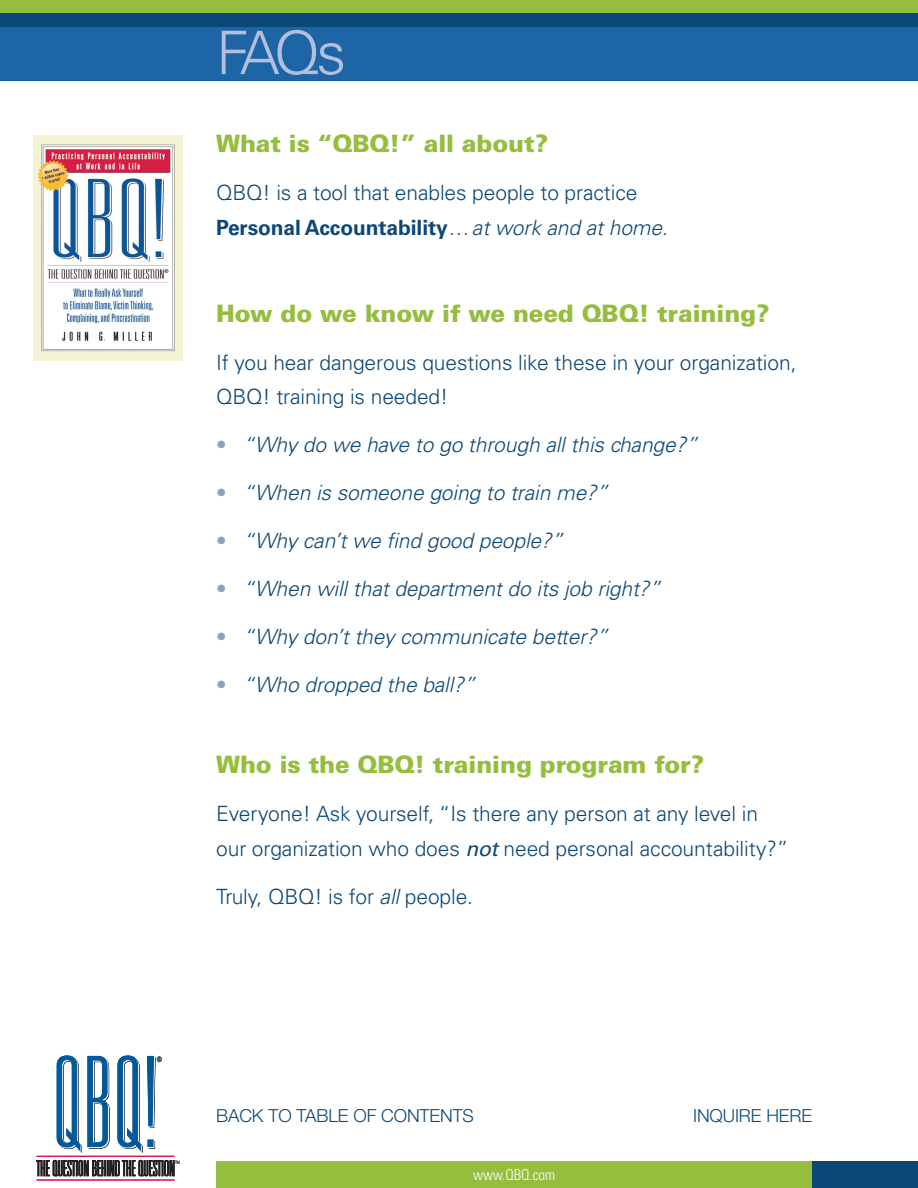
<style>
.page{position:relative;width:918px;height:1188px;background:#fff}
.page>*{position:absolute;margin:0;border:0;box-sizing:border-box;transform-origin:0 0}
.t1{font:300 60px "Univers LT Std";color:#b4bfdd}
.t2{font:900 24px "Univers LT Std";letter-spacing:-.005em;color:#95bd3e}
.t3{font:300 21px/34.5px "Univers LT Std";letter-spacing:-.005em;color:#0c4877}
.t4{font:italic 300 21px "Univers LT Std";letter-spacing:-.005em;color:#0c4877}
.t5{font:300 18px "Helvetica Neue LT Std";letter-spacing:-.005em;color:#0c4877}
.t6{font:300 condensed 15px "Univers LT Std";letter-spacing:-.005em;color:#fff}
.t7{font:300 condensed 7.35px "Univers";color:#231f20;scale:.84 1}
.s1{font-weight:700}
.s2{font-style:italic}
.s3{font-style:normal;color:#8c9fcb}
.s4{font-weight:400;font-style:italic}
</style>
<div class="page">
<div style="left:0;top:0;width:918px;height:14px;background:#95bd3e"></div>
<div style="left:0;top:14px;width:918px;height:13px;background:#0c4877"></div>
<div style="left:0;top:27px;width:918px;height:54px;background:#1d65a7"></div>
<div style="left:812px;top:1161px;width:106px;height:27px;background:#0c4877"></div>
<div style="left:216px;top:1161px;width:596px;height:27px;background:#95bd3e"></div>
<hr style="left:37px;top:1156px;width:137px;height:1px;background:#d10e40">
<hr style="left:37px;top:1180px;width:137px;height:1px;background:#d10e40">
<svg style="left:36px;top:1160px;width:138px;height:16px"></svg>
<svg style="left:57px;top:1056px;width:99px;height:97px"></svg>
<img style="left:34px;top:135px;width:149px;height:226px">
<h1 class="t1" style="left:216px;top:17px;width:132px">FAQs</h1>
<p class="t2" style="left:216px;top:129px;width:333px">What is “QBQ!” all about?</p>
<p class="t3" style="left:216px;top:176px;width:453px">QBQ! is a tool that enables people to practice<br><span class="s1">Personal Accountability</span>…<span class="s2">at work and at home</span>.</p>
<p class="t2" style="left:216px;top:298px;width:555px">How do we know if we need QBQ! training?</p>
<p class="t3" style="left:216px;top:345px;width:582px">If you hear dangerous questions like these in your organization,<br>QBQ! training is needed!</p>
<p class="t4" style="left:216px;top:432px;width:483px"><span class="s3">•</span> “Why do we have to go through all this change?”</p>
<p class="t4" style="left:216px;top:480px;width:394px"><span class="s3">•</span> “When is someone going to train me?”</p>
<p class="t4" style="left:216px;top:528px;width:349px"><span class="s3">•</span> “Why can’t we find good people?”</p>
<p class="t4" style="left:216px;top:576px;width:446px"><span class="s3">•</span> “When will that department do its job right?”</p>
<p class="t4" style="left:216px;top:624px;width:394px"><span class="s3">•</span> “Why don’t they communicate better?”</p>
<p class="t4" style="left:216px;top:672px;width:261px"><span class="s3">•</span> “Who dropped the ball?”</p>
<p class="t2" style="left:216px;top:750px;width:489px">Who is the QBQ! training program for?</p>
<p class="t3" style="left:216px;top:797px;width:574px">Everyone! Ask yourself, “Is there any person at any level in our organization who does <span class="s4">not</span> need personal accountability?”</p>
<p class="t3" style="left:216px;top:879px;width:258px">Truly, QBQ! is for <span class="s2">all</span> people.</p>
<p class="t7" style="left:157px;top:1055px;width:7px">®</p>
<p class="t7" style="left:175px;top:1159px;width:7px">™</p>
<p class="t5" style="left:216px;top:1104px;width:259px">BACK TO TABLE OF CONTENTS</p>
<p class="t5" style="left:693px;top:1104px;width:121px">INQUIRE HERE</p>
<p class="t6" style="left:473px;top:1166px;width:83px">www.QBQ.com</p>
</div>
